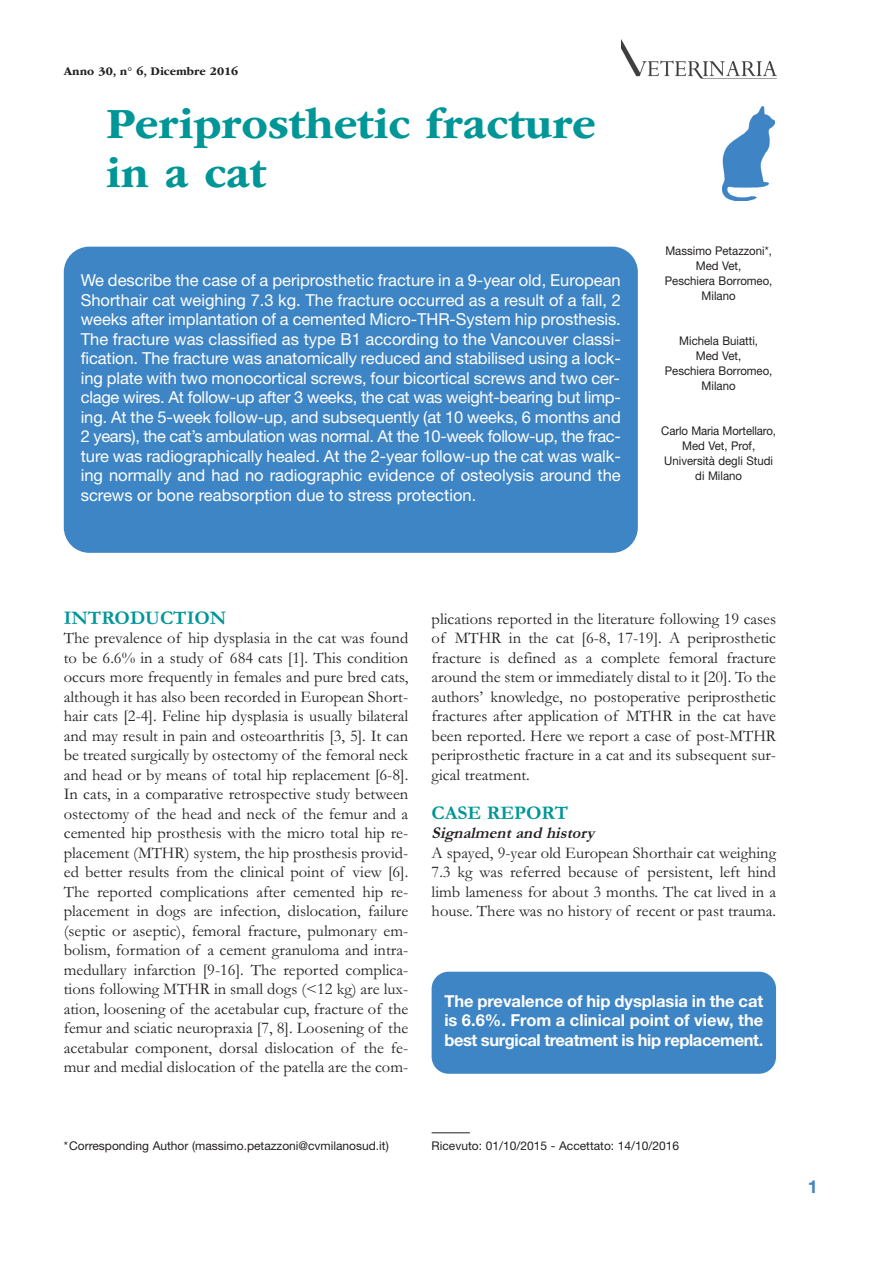
<style>
.page{position:relative;width:893px;height:1263px;background:#fff}
.page>*{position:absolute;margin:0;border:0;box-sizing:border-box;transform-origin:0 0}
.t1{font:700 45px/49.5px "ITC Garamond Std";color:#009697}
.t2{font:700 19.5px "Garamond";color:#009697}
.t3{font:700 18px "Helvetica Neue LT Std";color:#3e85c5}
.t4{font:16.5px/19.5px "Garamond";color:#231f20;text-align:justify}
.t5{font:16.5px/19.5px "Helvetica Neue LT Std";color:#fff;text-align:justify}
.t6{font:700 16.5px/19.5px "Helvetica Neue LT Std";letter-spacing:-.025em;color:#fff;text-align:justify}
.t7{font:italic 700 16.5px "Garamond";color:#231f20}
.t8{font:12px/15px "Helvetica Neue LT Std";color:#231f20;text-align:center;scale:.95 1}
.t9{font:12px "Helvetica Neue LT Std";color:#231f20}
.t10{font:700 12px "ITC Garamond Std";color:#231f20}
</style>
<div class="page">
<img style="left:622px;top:40px;width:155px;height:39px">
<div style="left:64px;top:247px;width:574px;height:306px;background:#3e85c5;border-radius:26px"></div>
<hr style="left:432px;top:1132px;width:38px;height:1px;background:#231f20">
<img style="left:723px;top:106px;width:51px;height:94px">
<div style="left:432px;top:972px;width:344px;height:102px;background:#3e85c5;border-radius:17px"></div>
<p class="t10" style="left:64px;top:64px;width:176px">Anno 30, n° 6, Dicembre 2016</p>
<h1 class="t1" style="left:106px;top:98px;width:491px">Periprosthetic fracture in a cat</h1>
<p class="t5" style="left:81px;top:272px;width:542px">We describe the case of a periprosthetic fracture in a 9-year old, European Shorthair cat weighing 7.3 kg. The fracture occurred as a result of a fall, 2 weeks after implantation of a cemented Micro-THR-System hip prosthesis.<br>The fracture was classified as type B1 according to the Vancouver classi&shy;fication. The fracture was anatomically reduced and stabilised using a lock&shy;ing plate with two monocortical screws, four bicortical screws and two cer&shy;clage wires. At follow-up after 3 weeks, the cat was weight-bearing but limp&shy;ing. At the 5-week follow-up, and subsequently (at 10 weeks, 6 months and 2 years), the cat’s ambulation was normal. At the 10-week follow-up, the frac&shy;ture was radiographically healed. At the 2-year follow-up the cat was walk&shy;ing normally and had no radiographic evidence of osteolysis around the screws or bone reabsorption due to stress protection.</p>
<p class="t8" style="left:665px;top:245px;width:115px">Massimo Petazzoni*,<br>Med Vet,<br>Peschiera Borromeo,<br>Milano</p>
<p class="t8" style="left:665px;top:335px;width:115px">Michela Buiatti,<br>Med Vet,<br>Peschiera Borromeo,<br>Milano</p>
<p class="t8" style="left:661px;top:425px;width:122px">Carlo Maria Mortellaro,<br>Med Vet, Prof,<br>Università degli Studi di Milano</p>
<p class="t2" style="left:64px;top:610px;width:164px">INTRODUCTION</p>
<p class="t4" style="left:64px;top:630px;width:346px">The prevalence of hip dysplasia in the cat was found to be 6.6% in a study of 684 cats [1]. This condition occurs more frequently in females and pure bred cats, although it has also been recorded in European Short&shy;hair cats [2-4]. Feline hip dysplasia is usually bilateral and may result in pain and osteoarthritis [3, 5]. It can be treated surgically by ostectomy of the femoral neck and head or by means of total hip replacement [6-8].<br>In cats, in a comparative retrospective study between ostectomy of the head and neck of the femur and a cemented hip prosthesis with the micro total hip re&shy;placement (MTHR) system, the hip prosthesis provid&shy;ed better results from the clinical point of view [6].<br>The reported complications after cemented hip re&shy;placement in dogs are infection, dislocation, failure (septic or aseptic), femoral fracture, pulmonary em&shy;bolism, formation of a cement granuloma and intra&shy;medullary infarction [9-16]. The reported complica&shy;tions following MTHR in small dogs (&lt;12 kg) are lux&shy;ation, loosening of the acetabular cup, fracture of the femur and sciatic neuropraxia [7, 8]. Loosening of the acetabular component, dorsal dislocation of the fe&shy;mur and medial dislocation of the patella are the com-</p>
<p class="t4" style="left:432px;top:610px;width:346px">plications reported in the literature following 19 cases of MTHR in the cat [6-8, 17-19]. A periprosthetic fracture is defined as a complete femoral fracture around the stem or immediately distal to it [20]. To the authors’ knowledge, no postoperative periprosthetic fractures after application of MTHR in the cat have been reported. Here we report a case of post-MTHR periprosthetic fracture in a cat and its subsequent sur&shy;gical treatment.</p>
<p class="t2" style="left:432px;top:805px;width:138px">CASE REPORT</p>
<p class="t7" style="left:432px;top:826px;width:164px">Signalment and history</p>
<p class="t4" style="left:432px;top:844px;width:346px">A spayed, 9-year old European Shorthair cat weighing 7.3 kg was referred because of persistent, left hind limb lameness for about 3 months. The cat lived in a house. There was no history of recent or past trauma.</p>
<p class="t6" style="left:444px;top:993px;width:320px">The prevalence of hip dysplasia in the cat is 6.6%. From a clinical point of view, the best surgical treatment is hip replacement.</p>
<p class="t9" style="left:64px;top:1142px;width:327px">*Corresponding Author (massimo.petazzoni@cvmilanosud.it)</p>
<p class="t9" style="left:432px;top:1142px;width:249px">Ricevuto: 01/10/2015 - Accettato: 14/10/2016</p>
<p class="t3" style="left:808px;top:1180px;width:12px">1</p>
</div>
